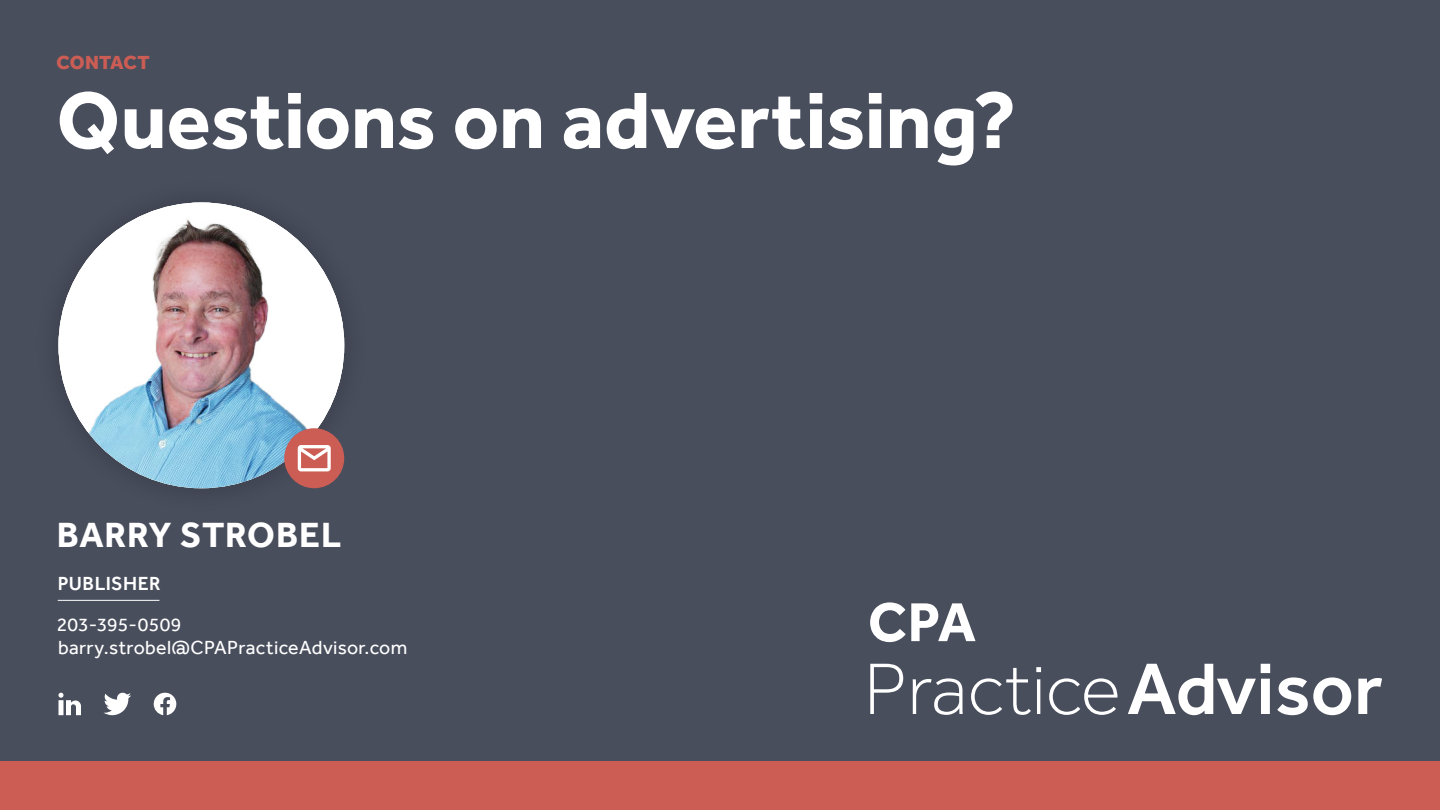
<style>
.page{position:relative;width:1440px;height:810px;background:#494e5d}
.page>*{position:absolute;margin:0;border:0;box-sizing:border-box;transform-origin:0 0}
.H1_Effra{font:700 82.5px "Effra";letter-spacing:-.005em;color:#fff}
.H1_Effra-2{font:700 36px "Effra";letter-spacing:.02em;color:#fff}
.H3_Effra{font:19.5px "Effra";letter-spacing:.015em;color:#fff}
.H4_Effra{font:500 19.5px "Effra";letter-spacing:.02em;color:#fff}
.H0_Effra{font:800 19.5px "Effra";letter-spacing:.005em;color:#cb5d54}
</style>
<div class="page">
<div style="left:0;top:762px;width:1440px;height:48px;background:#cb5d54"></div>
<img style="left:58px;top:202px;width:286px;height:286px;border-radius:143px">
<div style="left:284px;top:428px;width:60px;height:60px;background:#cb5d54;border-radius:50%"></div>
<svg style="left:298px;top:445px;width:33px;height:26px"></svg>
<svg style="left:104px;top:692px;width:27px;height:23px"></svg>
<svg style="left:58px;top:693px;width:23px;height:22px"></svg>
<svg style="left:154px;top:692px;width:23px;height:23px"></svg>
<hr style="left:58px;top:600px;width:101px;height:1px;background:#fff">
<svg style="left:870px;top:602px;width:106px;height:40px"></svg>
<svg style="left:870px;top:664px;width:33px;height:50px"></svg>
<svg style="left:913px;top:678px;width:50px;height:37px"></svg>
<svg style="left:971px;top:667px;width:70px;height:48px"></svg>
<svg style="left:1049px;top:678px;width:69px;height:37px"></svg>
<svg style="left:1128px;top:664px;width:142px;height:51px"></svg>
<svg style="left:1277px;top:677px;width:74px;height:38px"></svg>
<svg style="left:1358px;top:678px;width:24px;height:36px"></svg>
<p class="H0_Effra" style="left:56px;top:51px;width:95px">CONTACT</p>
<p class="H1_Effra" style="left:56px;top:71px;width:961px">Questions on advertising?</p>
<p class="H1_Effra-2" style="left:57px;top:513px;width:286px">BARRY STROBEL</p>
<p class="H4_Effra" style="left:58px;top:572px;width:104px">PUBLISHER</p>
<p class="H3_Effra" style="left:57px;top:613px;width:126px">203-395-0509</p>
<p class="H3_Effra" style="left:58px;top:636px;width:351px">barry.strobel@CPAPracticeAdvisor.com</p>
</div>
